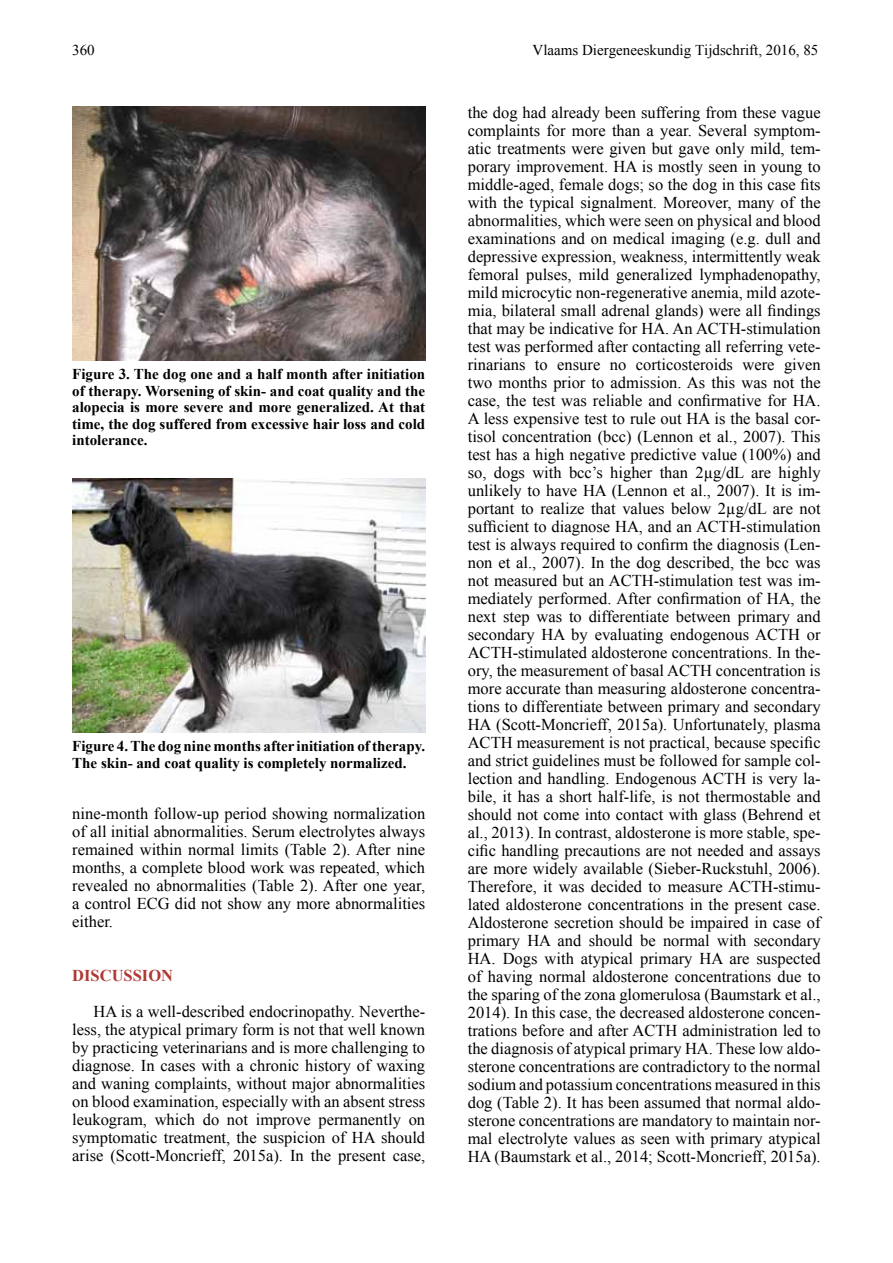
<style>
.page{position:relative;width:893px;height:1263px;background:#fff}
.page>*{position:absolute;margin:0;border:0;box-sizing:border-box;transform-origin:0 0}
.t1{font:16.5px/18px "Times New Roman";color:#000;text-align:justify}
.t2{font:700 16.5px "Times New Roman";color:#ae3833}
.t3{font:700 15px/16.5px "Times New Roman";color:#000;text-align:justify}
.t4{font:15px "Times New Roman";color:#000}
</style>
<div class="page">
<img style="left:72px;top:106px;width:353px;height:254px">
<img style="left:72px;top:478px;width:353px;height:254px">
<p class="t4" style="left:72px;top:40px;width:24px">360</p>
<p class="t4" style="left:533px;top:40px;width:287px">Vlaams Diergeneeskundig Tijdschrift, 2016, 85</p>
<p class="t3" style="left:72px;top:365px;width:354px">Figure 3. The dog one and a half month after initiation of therapy. Worsening of skin- and coat quality and the alopecia is more severe and more generalized. At that time, the dog suffered from excessive hair loss and cold intolerance.</p>
<p class="t3" style="left:72px;top:737px;width:354px">Figure 4. The dog nine months after initiation of therapy.<br>The skin- and coat quality is completely normalized.</p>
<p class="t1" style="left:72px;top:805px;width:354px">nine-month follow-up period showing normalization of all initial abnormalities. Serum electrolytes always remained within normal limits (Table 2). After nine months, a complete blood work was repeated, which revealed no abnormalities (Table 2). After one year, a control ECG did not show any more abnormalities either.</p>
<p class="t2" style="left:72px;top:964px;width:102px">DISCUSSION</p>
<p class="t1" style="left:72px;top:1003px;width:354px;text-indent:21px">HA is a well-described endocrinopathy. Neverthe&shy;less, the atypical primary form is not that well known by practicing veterinarians and is more challenging to diagnose. In cases with a chronic history of waxing and waning complaints, without major abnormalities on blood examination, especially with an absent stress leukogram, which do not improve permanently on symptomatic treatment, the suspicion of HA should arise (Scott-Moncrieff, 2015a). In the present case,</p>
<p class="t1" style="left:468px;top:103px;width:354px">the dog had already been suffering from these vague complaints for more than a year. Several symptom&shy;atic treatments were given but gave only mild, tem&shy;porary improvement. HA is mostly seen in young to middle-aged, female dogs; so the dog in this case fits with the typical signalment. Moreover, many of the abnormalities, which were seen on physical and blood examinations and on medical imaging (e.g. dull and depressive expression, weakness, intermittently weak femoral pulses, mild generalized lymphadenopathy, mild microcytic non-regenerative anemia, mild azote&shy;mia, bilateral small adrenal glands) were all findings that may be indicative for HA. An ACTH-stimulation test was performed after contacting all referring vete&shy;rinarians to ensure no corticosteroids were given two months prior to admission. As this was not the case, the test was reliable and confirmative for HA.<br>A less expensive test to rule out HA is the basal cor&shy;tisol concentration (bcc) (Lennon et al., 2007). This test has a high negative predictive value (100%) and so, dogs with bcc’s higher than 2µg/dL are highly unlikely to have HA (Lennon et al., 2007). It is im&shy;portant to realize that values below 2µg/dL are not sufficient to diagnose HA, and an ACTH-stimulation test is always required to confirm the diagnosis (Len&shy;non et al., 2007). In the dog described, the bcc was not measured but an ACTH-stimulation test was im&shy;mediately performed. After confirmation of HA, the next step was to differentiate between primary and secondary HA by evaluating endogenous ACTH or ACTH-stimulated aldosterone concentrations. In the&shy;ory, the measurement of basal ACTH concentration is more accurate than measuring aldosterone concentra&shy;tions to differentiate between primary and secondary HA (Scott-Moncrieff, 2015a). Unfortunately, plasma ACTH measurement is not practical, because specific and strict guidelines must be followed for sample col&shy;lection and handling. Endogenous ACTH is very la&shy;bile, it has a short half-life, is not thermostable and should not come into contact with glass (Behrend et al., 2013). In contrast, aldosterone is more stable, spe&shy;cific handling precautions are not needed and assays are more widely available (Sieber-Ruckstuhl, 2006).<br>Therefore, it was decided to measure ACTH-stimu&shy;lated aldosterone concentrations in the present case.<br>Aldosterone secretion should be impaired in case of primary HA and should be normal with secondary HA. Dogs with atypical primary HA are suspected of having normal aldosterone concentrations due to the sparing of the zona glomerulosa (Baumstark et al., 2014). In this case, the decreased aldosterone concen&shy;trations before and after ACTH administration led to the diagnosis of atypical primary HA. These low aldo&shy;sterone concentrations are contradictory to the normal sodium and potassium concentrations measured in this dog (Table 2). It has been assumed that normal aldo&shy;sterone concentrations are mandatory to maintain nor&shy;mal electrolyte values as seen with primary atypical HA (Baumstark et al., 2014; Scott-Moncrieff, 2015a).</p>
</div>
